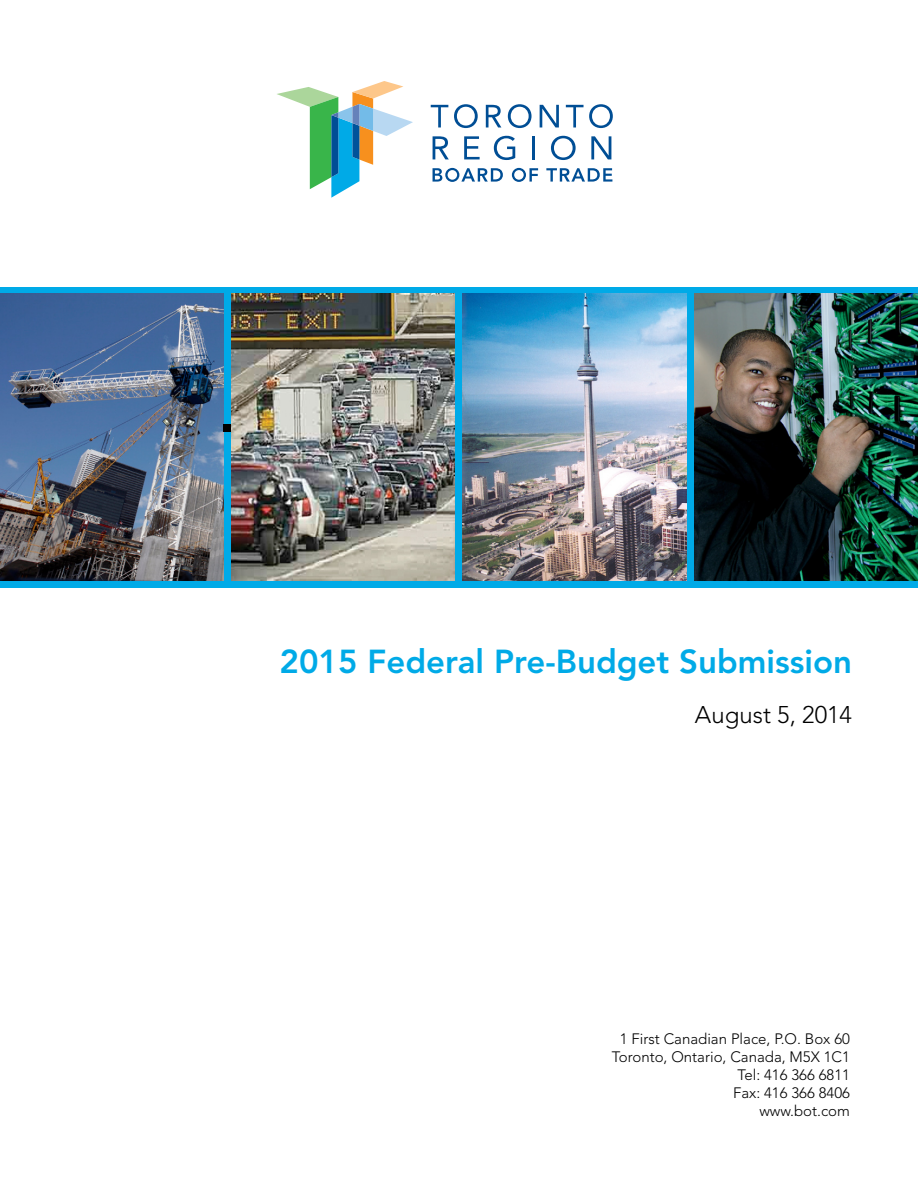
<style>
.page{position:relative;width:918px;height:1188px;background:#fff}
.page>*{position:absolute;margin:0;border:0;box-sizing:border-box;transform-origin:0 0}
.t1{font:800 33px "Avenir LT Std";color:#00aae7}
.t2{font:300 24px "Avenir LT Std";color:#000}
.t3{font:300 15px/18px "Avenir LT Std";color:#000;text-align:right}
</style>
<div class="page">
<svg style="left:0;top:287px;width:918px;height:301px;background:#13a4d9"></svg>
<svg style="left:277px;top:81px;width:136px;height:117px"></svg>
<svg style="left:433px;top:136px;width:16px;height:23px"></svg>
<svg style="left:464px;top:136px;width:16px;height:23px"></svg>
<svg style="left:494px;top:136px;width:21px;height:24px"></svg>
<hr style="left:532px;top:136px;width:3px;height:23px;background:#004e95">
<svg style="left:551px;top:136px;width:25px;height:24px"></svg>
<svg style="left:591px;top:136px;width:20px;height:23px"></svg>
<svg style="left:431px;top:105px;width:17px;height:22px"></svg>
<svg style="left:454px;top:104px;width:24px;height:24px"></svg>
<svg style="left:486px;top:105px;width:15px;height:22px"></svg>
<svg style="left:508px;top:104px;width:24px;height:24px"></svg>
<svg style="left:540px;top:105px;width:19px;height:22px"></svg>
<svg style="left:566px;top:104px;width:47px;height:24px"></svg>
<svg style="left:433px;top:168px;width:70px;height:14px"></svg>
<svg style="left:512px;top:168px;width:26px;height:14px"></svg>
<svg style="left:546px;top:168px;width:66px;height:14px"></svg>
<img style="left:0;top:293px;width:223px;height:287px">
<img style="left:231px;top:293px;width:224px;height:287px">
<img style="left:463px;top:293px;width:223px;height:287px">
<img style="left:694px;top:293px;width:224px;height:287px">
<div style="left:223px;top:424px;width:8px;height:8px;background:#000"></div>
<h1 class="t1" style="left:280px;top:642px;width:574px">2015 Federal Pre-Budget Submission</h1>
<h2 class="t2" style="left:695px;top:701px;width:159px">August 5, 2014</h2>
<p class="t3" style="left:612px;top:1030px;width:240px">1 First Canadian Place, P.O. Box 60<br>Toronto, Ontario, Canada, M5X 1C1<br>Tel: 416 366 6811<br>Fax: 416 366 8406<br>www.bot.com</p>
</div>
